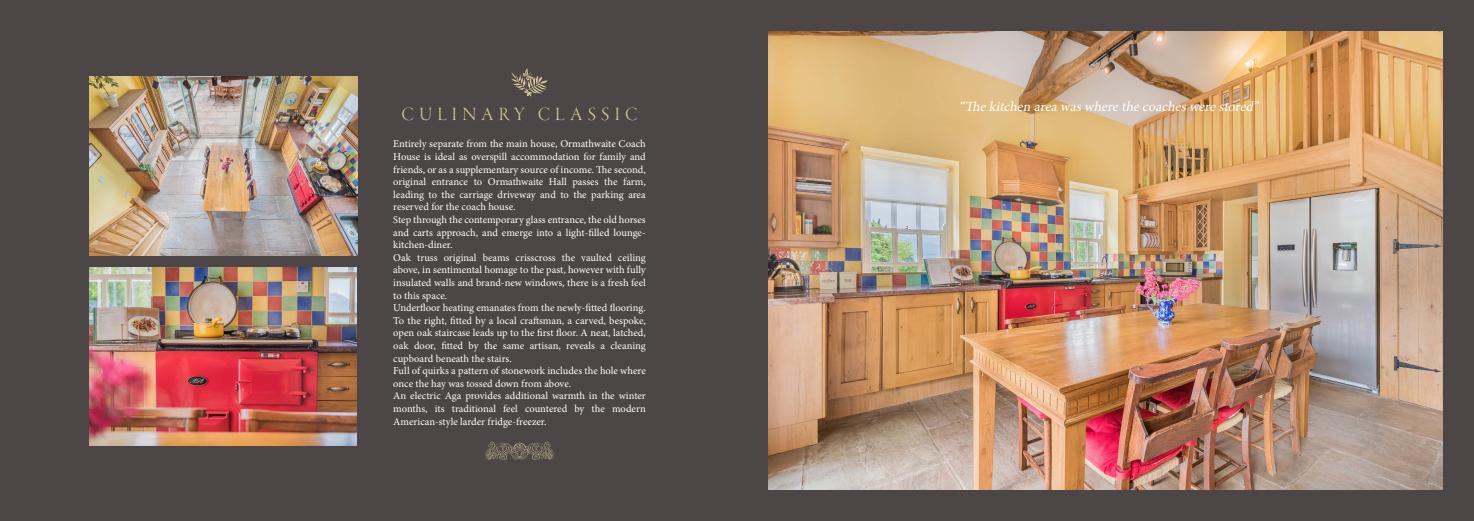
<style>
.page{position:relative;width:1474px;height:521px;background:#fff}
.page>*{position:absolute;margin:0;border:0;box-sizing:border-box;transform-origin:0 0}
.t1{font:19.25px "Garamond Premr Pro Lt Disp";letter-spacing:.27em;color:#dbc89b}
.t2{font:italic 14px "Minion Pro";color:#fff}
.t3{font:10.5px/12.6px "Minion Pro";color:#fff}
</style>
<div class="page">
<div style="left:0;top:0;width:1473px;height:521px;background:#4c4746"></div>
<img style="left:768px;top:32px;width:674px;height:457px">
<img style="left:90px;top:77px;width:267px;height:178px">
<img style="left:90px;top:268px;width:267px;height:178px">
<svg style="left:485px;top:441px;width:69px;height:18px"></svg>
<svg style="left:511px;top:69px;width:36px;height:27px"></svg>
<h1 class="t1" style="left:401px;top:104px;width:237px">CULINARY CLASSIC</h1>
<p class="t3" style="left:393px;top:138px;width:254px">Entirely separate from the main house, Ormathwaite Coach House is ideal as overspill accommodation for family and friends, or as a supplementary source of income. The second, original entrance to Ormathwaite Hall passes the farm, leading to the carriage driveway and to the parking area reserved for the coach house.<br>Step through the contemporary glass entrance, the old horses and carts approach, and emerge into a light-filled lounge&shy;kitchen-diner.<br>Oak truss original beams crisscross the vaulted ceiling above, in sentimental homage to the past, however with fully insulated walls and brand-new windows, there is a fresh feel to this space.<br>Underfloor heating emanates from the newly-fitted flooring.<br>To the right, fitted by a local craftsman, a carved, bespoke, open oak staircase leads up to the first floor. A neat, latched, oak door, fitted by the same artisan, reveals a cleaning cupboard beneath the stairs.<br>Full of quirks a pattern of stonework includes the hole where once the hay was tossed down from above.<br>An electric Aga provides additional warmth in the winter months, its traditional feel countered by the modern American-style larder fridge-freezer.</p>
<h2 class="t2" style="left:958px;top:97px;width:304px">“Thekitchen areawaswherethecoacheswerestored”</h2>
</div>
